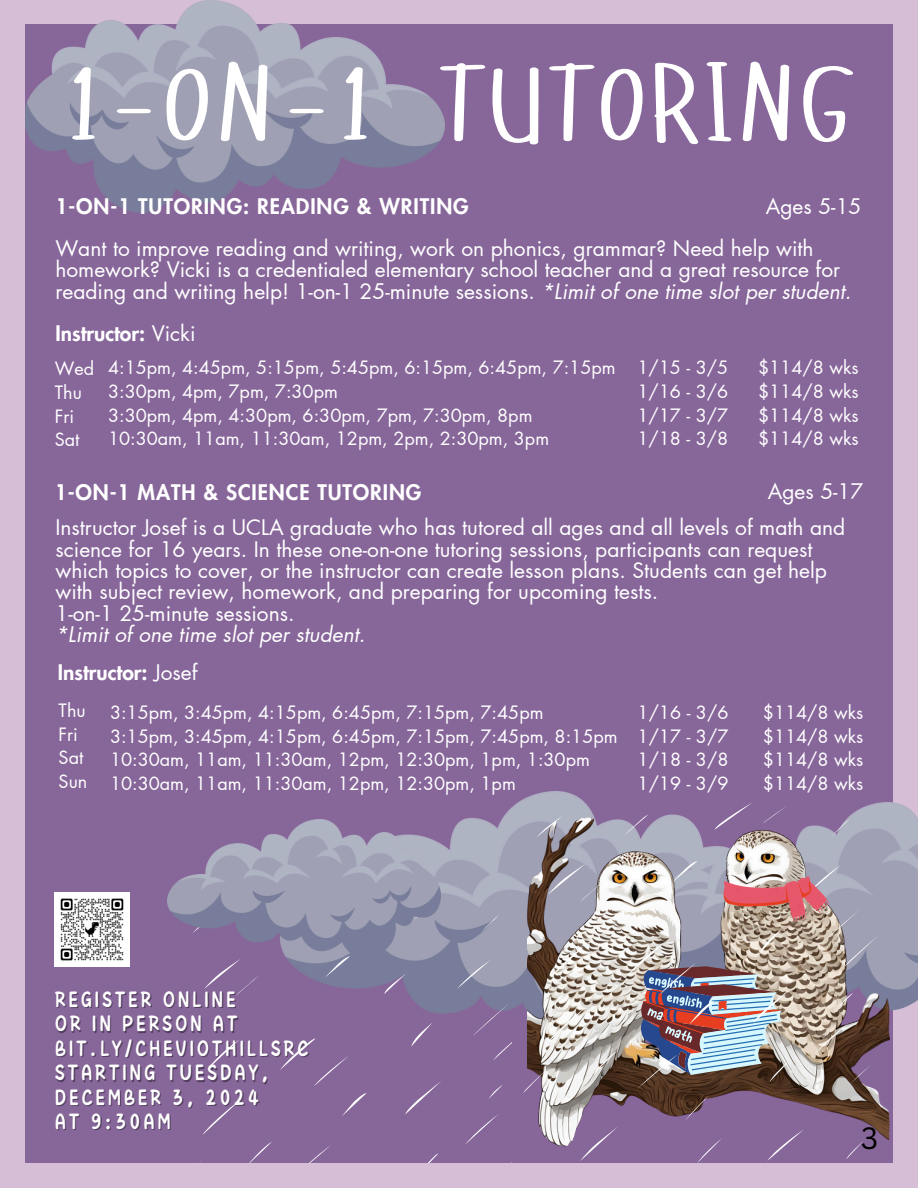
<style>
.page{position:relative;width:918px;height:1188px;background:#d5bed6}
.page>*{position:absolute;margin:0;border:0;box-sizing:border-box;transform-origin:0 0}
.t1{font:109.05px "Hangyaboly";letter-spacing:.045em;color:#fff}
.t2{font:30px "Canva Sans";color:#000}
.t3{font:25.8px "Canva Niuniu Latin";letter-spacing:.1em;color:#fff}
.t4{font:21px/21.3px "Futura LT Pro";color:#fff}
.t5{font:800 21px "Futura LT Pro";letter-spacing:.045em;color:#fff}
.t6{font:800 21px "Futura LT Pro";color:#fff}
.t7{font:18px "Futura LT Pro";color:#fff}
.s1{font-style:italic}
.s2{font-weight:400}
.s3{color:rgb(0 0 0/.4)}
</style>
<div class="page">
<div style="left:25px;top:25px;width:868px;height:1138px;background:#87669a"></div>
<img style="left:25px;top:0;width:419px;height:213px">
<img style="left:55px;top:892px;width:74px;height:75px">
<img style="left:312px;top:791px;width:272px;height:218px">
<svg style="left:199px;top:899px;width:312px;height:264px"></svg>
<img style="left:878px;top:802px;width:40px;height:209px">
<img style="left:878px;top:809px;width:14px;height:332px">
<svg style="left:523px;top:802px;width:355px;height:361px"></svg>
<img style="left:168px;top:820px;width:272px;height:138px">
<img style="left:721px;top:872px;width:108px;height:50px">
<p class="t1" style="left:65px;top:33px;width:789px">1-ON-1 TUTORING</p>
<p class="t5" style="left:55px;top:197px;width:415px">1-ON-1 TUTORING: READING &amp; WRITING</p>
<p class="t4" style="left:766px;top:196px;width:97px">Ages 5-15</p>
<p class="t4" style="left:55px;top:239px;width:797px">Want to improve reading and writing, work on phonics, grammar? Need help with homework? Vicki is a credentialed elementary school teacher and a great resource for reading and writing help! 1-on-1 25-minute sessions. <span class="s1">*Limit of one time slot per student.</span></p>
<p class="t6" style="left:55px;top:324px;width:142px">Instructor: <span class="s2">Vicki</span></p>
<h3 class="t7" style="left:55px;top:361px;width:41px">Wed</h3>
<p class="t7" style="left:55px;top:384px;width:29px">Thu</p>
<p class="t7" style="left:55px;top:408px;width:21px">Fri</p>
<p class="t7" style="left:55px;top:431px;width:26px">Sat</p>
<p class="t7" style="left:108px;top:359px;width:509px">4:15pm, 4:45pm, 5:15pm, 5:45pm, 6:15pm, 6:45pm, 7:15pm</p>
<p class="t7" style="left:108px;top:383px;width:231px">3:30pm, 4pm, 7pm, 7:30pm</p>
<p class="t7" style="left:108px;top:407px;width:426px">3:30pm, 4pm, 4:30pm, 6:30pm, 7pm, 7:30pm, 8pm</p>
<p class="t7" style="left:108px;top:430px;width:443px">10:30am, 11am, 11:30am, 12pm, 2pm, 2:30pm, 3pm</p>
<p class="t7" style="left:637px;top:359px;width:92px">1/15 - 3/5</p>
<p class="t7" style="left:637px;top:383px;width:92px">1/16 - 3/6</p>
<p class="t7" style="left:637px;top:407px;width:92px">1/17 - 3/7</p>
<p class="t7" style="left:637px;top:430px;width:92px">1/18 - 3/8</p>
<p class="t7" style="left:758px;top:359px;width:102px">$114/8 wks</p>
<p class="t7" style="left:758px;top:383px;width:102px">$114/8 wks</p>
<p class="t7" style="left:758px;top:407px;width:102px">$114/8 wks</p>
<p class="t7" style="left:758px;top:430px;width:102px">$114/8 wks</p>
<p class="t5" style="left:55px;top:482px;width:368px">1-ON-1 MATH &amp; SCIENCE TUTORING</p>
<p class="t4" style="left:768px;top:482px;width:97px">Ages 5-17</p>
<p class="t4" style="left:55px;top:518px;width:791px">Instructor Josef is a UCLA graduate who has tutored all ages and all levels of math and science for 16 years. In these one-on-one tutoring sessions, participants can request which topics to cover, or the instructor can create lesson plans. Students can get help with subject review, homework, and preparing for upcoming tests.<br>1-on-1 25-minute sessions.<br><span class="s1">*Limit of one time slot per student.</span></p>
<p class="t6" style="left:58px;top:663px;width:141px">Instructor: <span class="s2">Josef</span></p>
<p class="t7" style="left:110px;top:704px;width:435px">3:15pm, 3:45pm, 4:15pm, 6:45pm, 7:15pm, 7:45pm</p>
<p class="t7" style="left:110px;top:728px;width:509px">3:15pm, 3:45pm, 4:15pm, 6:45pm, 7:15pm, 7:45pm, 8:15pm</p>
<p class="t7" style="left:110px;top:751px;width:481px">10:30am, 11am, 11:30am, 12pm, 12:30pm, 1pm, 1:30pm</p>
<h4 class="t7" style="left:110px;top:775px;width:407px">10:30am, 11am, 11:30am, 12pm, 12:30pm, 1pm</h4>
<h5 class="t7" style="left:59px;top:702px;width:29px">Thu</h5>
<h5 class="t7" style="left:59px;top:726px;width:21px">Fri</h5>
<h5 class="t7" style="left:59px;top:749px;width:26px">Sat</h5>
<p class="t7" style="left:59px;top:773px;width:30px">Sun</p>
<p class="t7" style="left:763px;top:704px;width:102px">$114/8 wks</p>
<p class="t7" style="left:763px;top:728px;width:102px">$114/8 wks</p>
<p class="t7" style="left:763px;top:751px;width:102px">$114/8 wks</p>
<p class="t7" style="left:763px;top:775px;width:102px">$114/8 wks</p>
<p class="t7" style="left:638px;top:704px;width:92px">1/16 - 3/6</p>
<p class="t7" style="left:638px;top:728px;width:92px">1/17 - 3/7</p>
<p class="t7" style="left:638px;top:751px;width:92px">1/18 - 3/8</p>
<p class="t7" style="left:638px;top:775px;width:92px">1/19 - 3/9</p>
<h5 class="t3" style="left:55px;top:986px;width:183px">REGISTER ONLINE</h5>
<h5 class="t3" style="left:55px;top:1011px;width:184px">OR IN PERSON AT</h5>
<h5 class="t3" style="left:55px;top:1035px;width:255px">BIT.LY/CHEVIOTHILLSRC</h5>
<p class="t3" style="left:55px;top:1060px;width:216px">STARTING TUESDAY,</p>
<p class="t3" style="left:55px;top:1084px;width:206px">DECEMBER 3, 2024</p>
<p class="t3" style="left:56px;top:1109px;width:117px"><span class="s3">AT</span> 9:30AM</p>
<h2 class="t2" style="left:861px;top:1117px;width:19px">3</h2>
</div>
